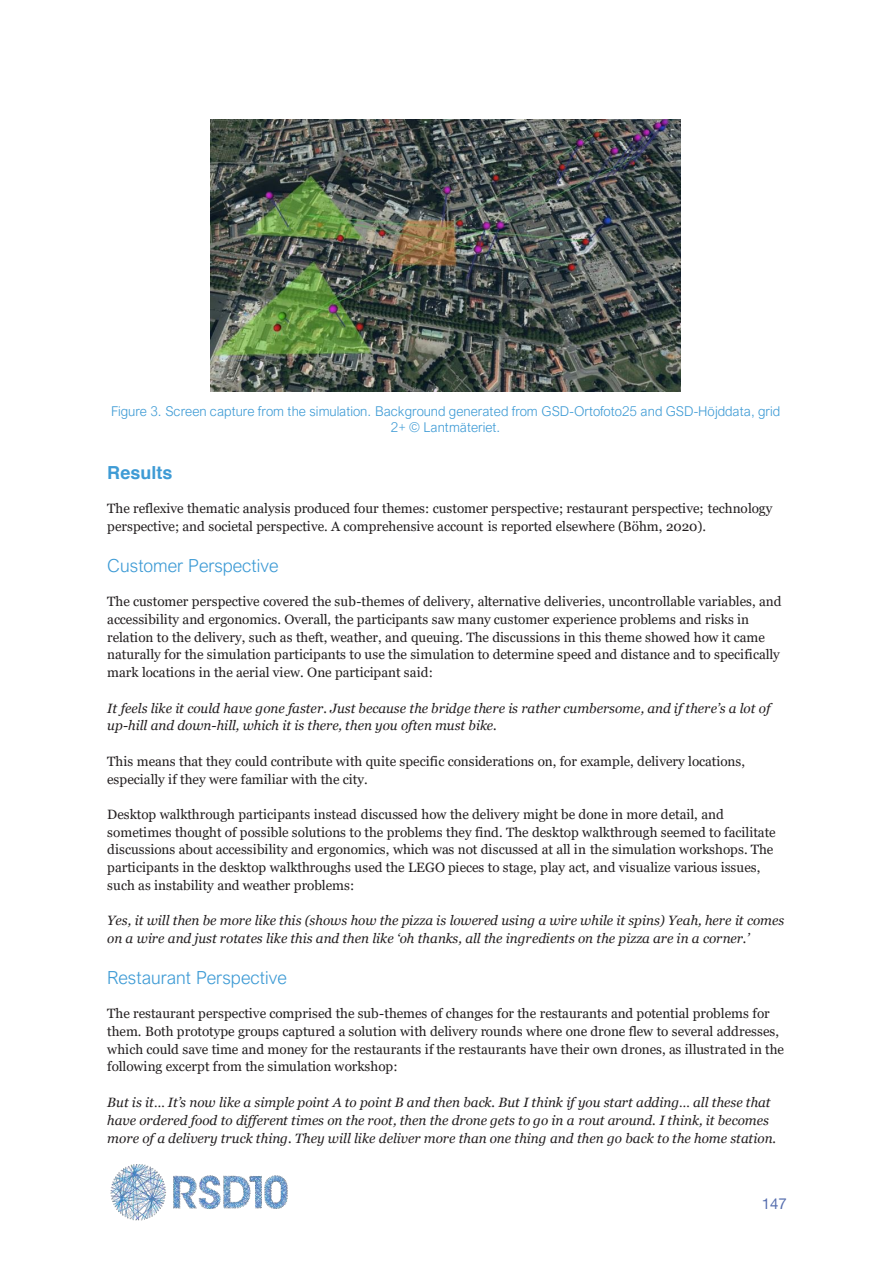
<style>
.page{position:relative;width:893px;height:1263px;background:#fff}
.page>*{position:absolute;margin:0;border:0;box-sizing:border-box;transform-origin:0 0}
.t1{font:300 18px "Arial Nova";color:#3e9bd5}
.t2{font:700 18px "Helvetica";letter-spacing:.005em;color:#3e9bd5}
.t3{font:15px "Helvetica Neue";color:#566eaf}
.t4{font:13.5px/17.7px "Georgia";letter-spacing:-.005em;color:#231f20}
.t5{font:italic 13.5px/17.7px "Georgia";color:#231f20}
.t6{font:300 13.5px/16.5px "Arial Nova";color:#3e9bd5;text-align:center}
</style>
<div class="page">
<img style="left:110px;top:1164px;width:178px;height:57px">
<img style="left:211px;top:119px;width:469px;height:273px">
<p class="t6" style="left:111px;top:403px;width:671px">Figure 3. Screen capture from the simulation. Background generated from GSD-Ortofoto25 and GSD-Höjddata, grid<br>2+ © Lantmäteriet.</p>
<p class="t2" style="left:107px;top:458px;width:67px">Results</p>
<p class="t4" style="left:107px;top:500px;width:667px">The reflexive thematic analysis produced four themes: customer perspective; restaurant perspective; technology perspective; and societal perspective. A comprehensive account is reported elsewhere (Böhm, 2020).</p>
<p class="t1" style="left:107px;top:555px;width:173px">Customer Perspective</p>
<p class="t4" style="left:107px;top:593px;width:676px">The customer perspective covered the sub-themes of delivery, alternative deliveries, uncontrollable variables, and accessibility and ergonomics. Overall, the participants saw many customer experience problems and risks in relation to the delivery, such as theft, weather, and queuing. The discussions in this theme showed how it came naturally for the simulation participants to use the simulation to determine speed and distance and to specifically mark locations in the aerial view. One participant said:</p>
<p class="t5" style="left:107px;top:699px;width:665px">It feels like it could have gone faster. Just because the bridge there is rather cumbersome, and if there’s a lot of up-hill and down-hill, which it is there, then you often must bike.</p>
<p class="t4" style="left:107px;top:753px;width:639px">This means that they could contribute with quite specific considerations on, for example, delivery locations, especially if they were familiar with the city.</p>
<p class="t4" style="left:107px;top:806px;width:670px">Desktop walkthrough participants instead discussed how the delivery might be done in more detail, and sometimes thought of possible solutions to the problems they find. The desktop walkthrough seemed to facilitate discussions about accessibility and ergonomics, which was not discussed at all in the simulation workshops. The participants in the desktop walkthroughs used the LEGO pieces to stage, play act, and visualize various issues, such as instability and weather problems:</p>
<p class="t5" style="left:107px;top:912px;width:678px">Yes, it will then be more like this (shows how the pizza is lowered using a wire while it spins) Yeah, here it comes on a wire and just rotates like this and then like ‘oh thanks, all the ingredients on the pizza are in a corner.’</p>
<p class="t1" style="left:107px;top:967px;width:181px">Restaurant Perspective</p>
<p class="t4" style="left:107px;top:1005px;width:678px">The restaurant perspective comprised the sub-themes of changes for the restaurants and potential problems for them. Both prototype groups captured a solution with delivery rounds where one drone flew to several addresses, which could save time and money for the restaurants if the restaurants have their own drones, as illustrated in the following excerpt from the simulation workshop:</p>
<p class="t5" style="left:107px;top:1093px;width:670px">But is it… It’s now like a simple point A to point B and then back. But I think if you start adding… all these that have ordered food to different times on the root, then the drone gets to go in a rout around. I think, it becomes more of a delivery truck thing. They will like deliver more than one thing and then go back to the home station.</p>
<p class="t3" style="left:762px;top:1193px;width:27px">147</p>
</div>
